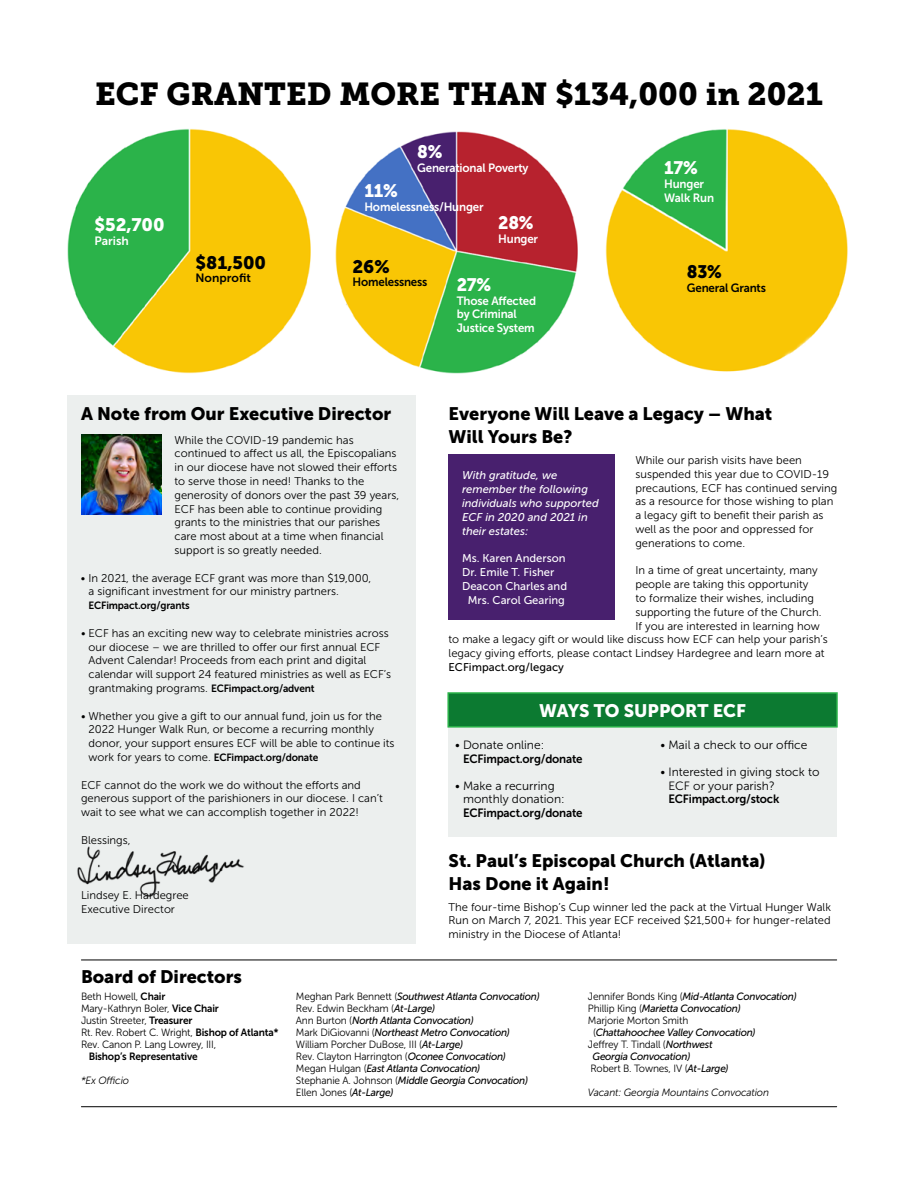
<style>
.page{position:relative;width:918px;height:1188px;background:#fff}
.page>*{position:absolute;margin:0;border:0;box-sizing:border-box;transform-origin:0 0}
.t1{font:31.5px "Museo Slab 900";color:#000}
.t2{font:18px/22.5px "Museo Sans 900";color:#000}
.t3{font:18px "Museo Sans 900";color:#fff}
.t4{font:18px "Museo Sans 900";color:#fff;scale:.96 1}
.t5{font:18px "Museo Sans 900";color:#000101}
.t6{font:18px "Museo Sans 900";color:#000101;scale:.96 1}
.t7{font:12px/13.5px "Museo Sans 300";color:#000}
.t8{font:12px/13.8px "Museo Sans 700";letter-spacing:-.015em;color:#fff;scale:.96 1}
.t9{font:12px "Museo Sans 700";letter-spacing:-.015em;color:#000;scale:.96 1}
.t10{font:12px "Museo Sans 700";letter-spacing:-.015em;color:#000101;scale:.96 1}
.t11{font:12px "Museo Sans 700";letter-spacing:-.015em;color:#000101}
.t12{font:12px "Museo Sans 700";letter-spacing:-.015em;color:#fff}
.t13{font:11.25px/13.8px "Museo Sans 300";color:#000}
.t14{font:italic 11.25px/13.8px "Museo Sans 500";color:#fff}
.t15{font:11.25px "Museo Sans 500";color:#fff}
.t16{font:11.25px "Museo Sans 500";color:#000}
.t17{font:italic 10.5px/12px "Museo Sans 500";letter-spacing:-.025em;color:#000;scale:.96 1}
.t18{font:10.5px/12px "Museo Sans 300";letter-spacing:-.015em;color:#000;scale:.96 1}
.t19{font:10.5px "Museo Sans 700";letter-spacing:-.015em;color:#000;scale:.96 1}
.t20{font:italic 10.5px "Museo Sans 300";letter-spacing:-.015em;color:#000;scale:.96 1}
.s1{font-family:"Museo Sans 700";font-size:10.5px}
.s2{font-family:"Museo Sans 300";font-size:11.25px}
.s3{font-family:"Museo Sans 700"}
.s4{font-family:"Museo Sans 300";font-style:normal}
.s5{font-family:"Museo Sans 500";font-style:italic}
</style>
<div class="page">
<img style="left:67px;top:128px;width:781px;height:246px">
<div style="left:67px;top:395px;width:349px;height:548px;background:#ecefee"></div>
<div style="left:448px;top:717px;width:389px;height:120px;background:#ecefee"></div>
<img style="left:77px;top:846px;width:167px;height:50px">
<img style="left:81px;top:434px;width:80px;height:80px">
<div style="left:449px;top:454px;width:166px;height:166px;background:#48206e"></div>
<div style="left:448px;top:693px;width:389px;height:34px;background:#0c7a31"></div>
<div style="left:447px;top:692px;width:391px;height:36px;border:2px solid #2bb34a"></div>
<hr style="left:81px;top:1106px;width:756px;height:1px;background:#000101">
<hr style="left:81px;top:960px;width:756px;height:1px;background:#000101">
<h1 class="t1" style="left:95px;top:75px;width:729px">ECF GRANTED MORE THAN $134,000 in 2021</h1>
<h2 class="t3" style="left:94px;top:215px;width:72px">$52,700</h2>
<p class="t12" style="left:94px;top:234px;width:36px">Parish</p>
<h2 class="t5" style="left:195px;top:252px;width:72px">$81,500</h2>
<p class="t11" style="left:195px;top:272px;width:57px">Nonprofit</p>
<h2 class="t4" style="left:417px;top:141px;width:28px">8%</h2>
<p class="t8" style="left:417px;top:161px;width:117px">Generational Poverty</p>
<h2 class="t4" style="left:364px;top:180px;width:36px">11%</h2>
<p class="t8" style="left:364px;top:200px;width:126px">Homelessness/Hunger</p>
<h2 class="t4" style="left:498px;top:213px;width:38px">28%</h2>
<p class="t8" style="left:498px;top:232px;width:43px">Hunger</p>
<h2 class="t5" style="left:352px;top:256px;width:39px">26%</h2>
<p class="t10" style="left:352px;top:276px;width:80px">Homelessness</p>
<h2 class="t4" style="left:457px;top:274px;width:37px">27%</h2>
<p class="t8" style="left:457px;top:294px;width:84px">Those Affected by Criminal<br>Justice System</p>
<h2 class="t4" style="left:664px;top:158px;width:36px">17%</h2>
<p class="t8" style="left:664px;top:177px;width:54px">Hunger<br>Walk Run</p>
<h2 class="t6" style="left:687px;top:261px;width:38px">83%</h2>
<p class="t10" style="left:687px;top:281px;width:84px">General Grants</p>
<h2 class="t2" style="left:81px;top:403px;width:312px">A Note from Our Executive Director</h2>
<p class="t13" style="left:175px;top:433px;width:226px">While the COVID-19 pandemic has continued to affect us all, the Episcopalians in our diocese have not slowed their efforts to serve those in need! Thanks to the generosity of donors over the past 39 years, ECF has been able to continue providing grants to the ministries that our parishes care most about at a time when financial support is so greatly needed.</p>
<p class="t13" style="left:89px;top:571px;width:284px;text-indent:-8px">• In 2021, the average ECF grant was more than $19,000, a significant investment for our ministry partners.</p>
<p class="t19" style="left:89px;top:600px;width:107px">ECFimpact.org/grants</p>
<p class="t13" style="left:89px;top:626px;width:304px;text-indent:-8px">• ECF has an exciting new way to celebrate ministries across our diocese – we are thrilled to offer our first annual ECF Advent Calendar! Proceeds from each print and digital calendar will support 24 featured ministries as well as ECF’s grantmaking programs. <span class="s1">ECFimpact.org/advent</span></p>
<p class="t13" style="left:89px;top:709px;width:308px;text-indent:-8px">• Whether you give a gift to our annual fund, join us for the<br>2022 Hunger Walk Run, or become a recurring monthly donor, your support ensures ECF will be able to continue its</p>
<p class="t19" style="left:89px;top:752px;width:241px"><span class="s2">work for years to come.</span> ECFimpact.org/donate</p>
<p class="t13" style="left:81px;top:778px;width:303px">ECF cannot do the work we do without the efforts and generous support of the parishioners in our diocese. I can’t wait to see what we can accomplish together in 2022!</p>
<p class="t13" style="left:81px;top:833px;width:51px">Blessings,</p>
<p class="t13" style="left:81px;top:888px;width:109px">Lindsey E. Hardegree<br>Executive Director</p>
<h2 class="t2" style="left:81px;top:965px;width:162px">Board of Directors</h2>
<h2 class="t2" style="left:449px;top:403px;width:325px">Everyone Will Leave a Legacy – What<br>Will Yours Be?</h2>
<p class="t13" style="left:635px;top:453px;width:203px">While our parish visits have been suspended this year due to COVID-19 precautions, ECF has continued serving as a resource for those wishing to plan a legacy gift to benefit their parish as well as the poor and oppressed for generations to come.</p>
<p class="t13" style="left:635px;top:564px;width:184px">In a time of great uncertainty, many</p>
<p class="t13" style="left:635px;top:578px;width:175px">people are taking this opportunity</p>
<p class="t13" style="left:635px;top:591px;width:180px">to formalize their wishes, including</p>
<p class="t13" style="left:635px;top:605px;width:188px">supporting the future of the Church.</p>
<p class="t13" style="left:635px;top:619px;width:186px">If you are interested in learning how</p>
<p class="t13" style="left:449px;top:633px;width:381px">to make a legacy gift or would like discuss how ECF can help your parish’s</p>
<p class="t13" style="left:449px;top:647px;width:378px">legacy giving efforts, please contact Lindsey Hardegree and learn more at</p>
<p class="t16" style="left:449px;top:661px;width:117px">ECFimpact.org/legacy</p>
<p class="t14" style="left:462px;top:469px;width:138px">With gratitude, we remember the following individuals who supported<br>ECF in 2020 and 2021 in their estates:</p>
<p class="t15" style="left:462px;top:552px;width:105px">Ms. Karen Anderson</p>
<p class="t15" style="left:462px;top:566px;width:94px">Dr. Emile T. Fisher</p>
<p class="t15" style="left:462px;top:580px;width:107px">Deacon Charles and</p>
<p class="t15" style="left:468px;top:594px;width:99px">Mrs. Carol Gearing</p>
<h2 class="t3" style="left:539px;top:700px;width:209px">WAYS TO SUPPORT ECF</h2>
<p class="t7" style="left:455px;top:738px;width:91px">• Donate online:</p>
<p class="t9" style="left:463px;top:752px;width:126px">ECFimpact.org/donate</p>
<p class="t7" style="left:463px;top:779px;width:103px;text-indent:-8px">• Make a recurring monthly donation:</p>
<p class="t9" style="left:463px;top:806px;width:126px">ECFimpact.org/donate</p>
<p class="t7" style="left:660px;top:738px;width:148px">• Mail a check to our office</p>
<p class="t7" style="left:668px;top:765px;width:153px;text-indent:-8px">• Interested in giving stock to<br>ECF or your parish?</p>
<p class="t9" style="left:668px;top:792px;width:117px">ECFimpact.org/stock</p>
<h2 class="t2" style="left:449px;top:849px;width:318px">St. Paul’s Episcopal Church (Atlanta)<br>Has Done it Again!</h2>
<p class="t13" style="left:449px;top:900px;width:384px;text-align:justify">The four-time Bishop’s Cup winner led the pack at the Virtual Hunger Walk Run on March 7, 2021. This year ECF received $21,500+ for hunger-related ministry in the Diocese of Atlanta!</p>
<p class="t18" style="left:81px;top:991px;width:207px">Beth Howell, <span class="s3">Chair<br></span>Mary-Kathryn Boler, <span class="s3">Vice Chair<br></span>Justin Streeter, <span class="s3">Treasurer<br></span>Rt. Rev. Robert C. Wright, <span class="s3">Bishop of Atlanta*<br></span>Rev. Canon P. Lang Lowrey, III,</p>
<p class="t19" style="left:89px;top:1051px;width:115px">Bishop’s Representative</p>
<p class="t20" style="left:81px;top:1075px;width:52px">*Ex Officio</p>
<p class="t17" style="left:296px;top:991px;width:255px"><span class="s4">Meghan Park Bennett (</span>Southwest Atlanta Convocation)</p>
<p class="t18" style="left:296px;top:1003px;width:147px">Rev. Edwin Beckham (<span class="s5">At-Large)</span></p>
<p class="t17" style="left:296px;top:1015px;width:224px"><span class="s4">Ann Burton (</span>North Atlanta Convocation)<br><span class="s4">Mark DiGiovanni (</span>Northeast Metro Convocation)</p>
<p class="t18" style="left:296px;top:1039px;width:220px">William Porcher DuBose, III (<span class="s5">At-Large)<br></span>Rev. Clayton Harrington (<span class="s5">Oconee Convocation)</span></p>
<p class="t17" style="left:296px;top:1063px;width:243px"><span class="s4">Megan Hulgan (</span>East Atlanta Convocation)<br><span class="s4">Stephanie A. Johnson (</span>Middle Georgia Convocation)</p>
<p class="t18" style="left:296px;top:1087px;width:103px">Ellen Jones (<span class="s5">At-Large)</span></p>
<p class="t17" style="left:588px;top:991px;width:219px"><span class="s4">Jennifer Bonds King (</span>Mid-Atlanta Convocation)<br><span class="s4">Phillip King (</span>Marietta Convocation)</p>
<p class="t18" style="left:588px;top:1015px;width:106px">Marjorie Morton Smith</p>
<p class="t17" style="left:593px;top:1027px;width:171px"><span class="s4">(</span>Chattahoochee Valley Convocation)</p>
<p class="t18" style="left:588px;top:1039px;width:131px">Jeffrey T. Tindall (<span class="s5">Northwest</span></p>
<p class="t17" style="left:593px;top:1051px;width:103px">Georgia Convocation)</p>
<p class="t18" style="left:590px;top:1063px;width:145px">Robert B. Townes, IV (<span class="s5">At-Large)</span></p>
<p class="t20" style="left:588px;top:1087px;width:190px">Vacant: Georgia Mountains Convocation</p>
</div>
